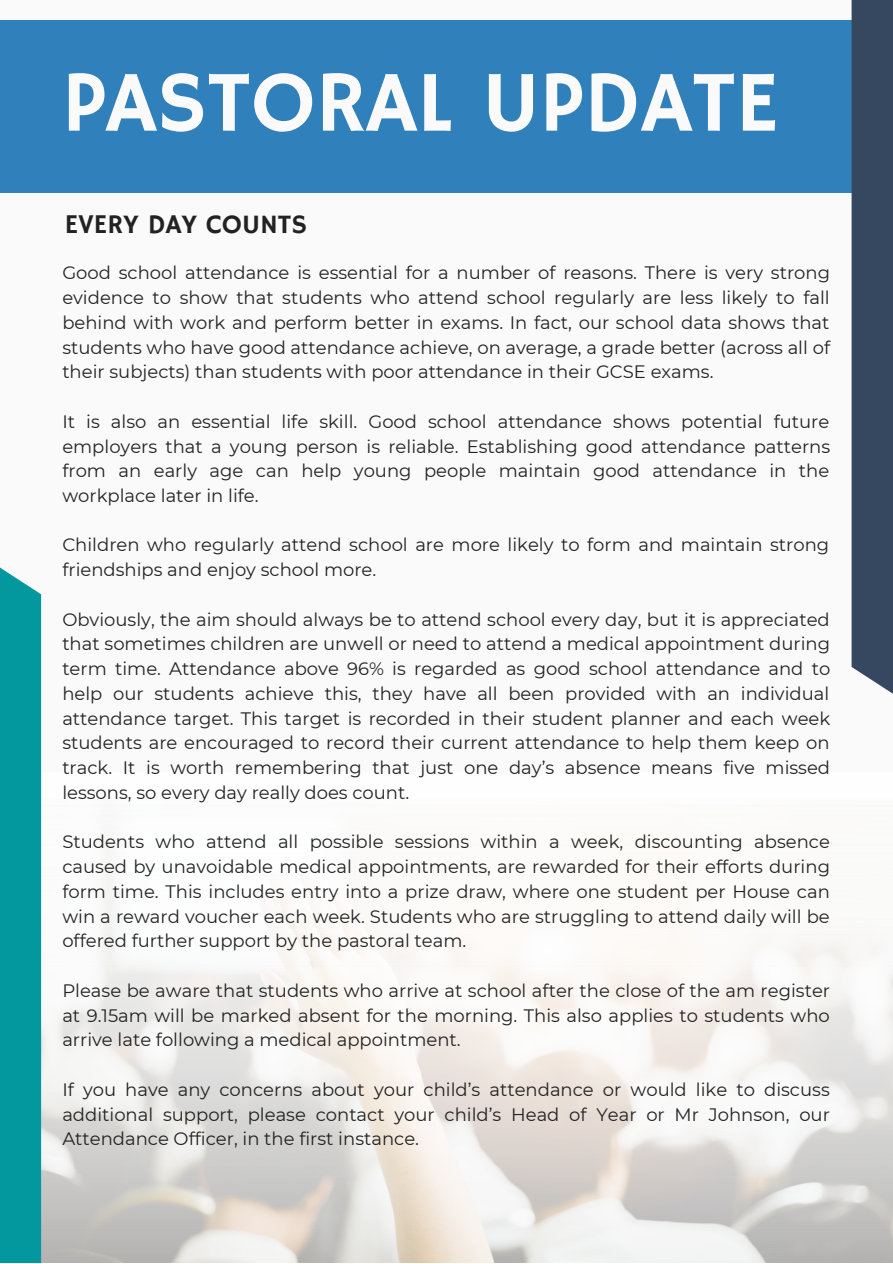
<style>
.page{position:relative;width:893px;height:1264px;background:#fff}
.page>*{position:absolute;margin:0;border:0;box-sizing:border-box;transform-origin:0 0}
.t1{font:86.85px "Hammersmith One";color:#fafafa}
.t2{font:27px "Hammersmith One";color:#222}
.t3{font:18px/24.8px "Montserrat";color:#222;text-align:justify}
</style>
<div class="page">
<div style="left:0;top:0;width:892px;height:1262px;background:#fafafa"></div>
<div style="left:0;top:21px;width:892px;height:172px;background:#3080bb"></div>
<div style="left:851px;top:0;width:41px;height:693px;background:#36485f"></div>
<img style="left:41px;top:800px;width:851px;height:462px">
<div style="left:0;top:567px;width:41px;height:695px;background:#03989e"></div>
<h1 class="t1" style="left:62px;top:52px;width:718px">PASTORAL UPDATE</h1>
<h2 class="t2" style="left:65px;top:209px;width:244px">EVERY DAY COUNTS</h2>
<p class="t3" style="left:62px;top:260px;width:769px">Good school attendance is essential for a number of reasons. There is very strong evidence to show that students who attend school regularly are less likely to fall behind with work and perform better in exams. In fact, our school data shows that students who have good attendance achieve, on average, a grade better (across all of their subjects) than students with poor attendance in their GCSE exams.</p>
<p class="t3" style="left:62px;top:409px;width:769px">It is also an essential life skill. Good school attendance shows potential future employers that a young person is reliable. Establishing good attendance patterns from an early age can help young people maintain good attendance in the workplace later in life.</p>
<p class="t3" style="left:62px;top:532px;width:768px">Children who regularly attend school are more likely to form and maintain strong friendships and enjoy school more.</p>
<p class="t3" style="left:62px;top:607px;width:769px">Obviously, the aim should always be to attend school every day, but it is appreciated that sometimes children are unwell or need to attend a medical appointment during term time. Attendance above 96% is regarded as good school attendance and to help our students achieve this, they have all been provided with an individual attendance target. This target is recorded in their student planner and each week students are encouraged to record their current attendance to help them keep on track. It is worth remembering that just one day’s absence means five missed lessons, so every day really does count.</p>
<p class="t3" style="left:62px;top:829px;width:769px">Students who attend all possible sessions within a week, discounting absence caused by unavoidable medical appointments, are rewarded for their efforts during form time. This includes entry into a prize draw, where one student per House can win a reward voucher each week. Students who are struggling to attend daily will be offered further support by the pastoral team.</p>
<p class="t3" style="left:62px;top:978px;width:769px">Please be aware that students who arrive at school after the close of the am register at 9.15am will be marked absent for the morning. This also applies to students who arrive late following a medical appointment.</p>
<p class="t3" style="left:62px;top:1076px;width:769px">If you have any concerns about your child’s attendance or would like to discuss additional support, please contact your child’s Head of Year or Mr Johnson, our Attendance Officer, in the first instance.</p>
</div>
